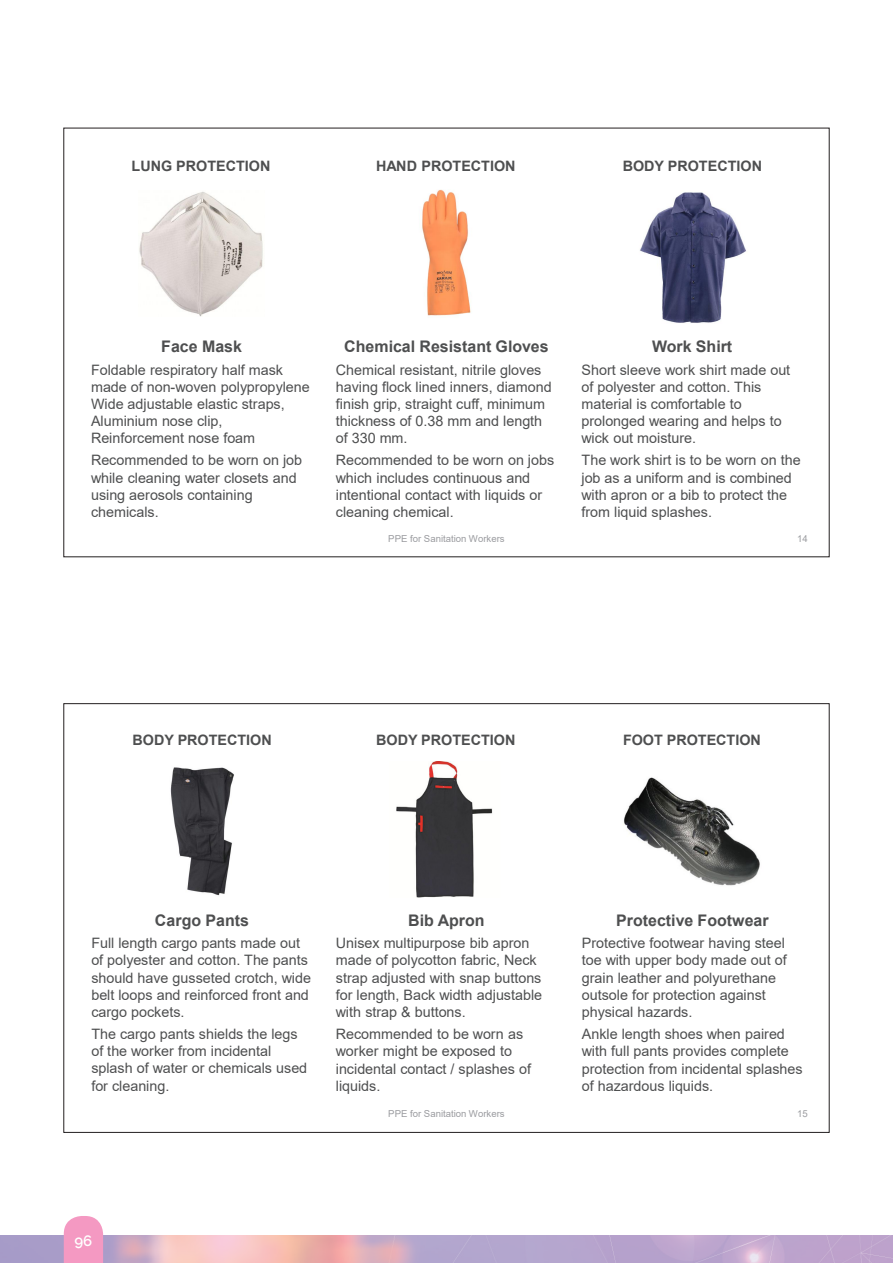
<style>
.page{position:relative;width:893px;height:1263px;background:#fff}
.page>*{position:absolute;margin:0;border:0;box-sizing:border-box;transform-origin:0 0}
.t1{font:700 16.05px "Arial";color:#4e4f50}
.t2{font:600 15px "Raleway";color:#fff}
.t3{font:14.4px/17.2px "Arial";color:#4e4f50}
.t4{font:700 14.4px "Arial";color:#4e4f50}
.t5{font:9.6px "Arial";color:#9b9ca0}
</style>
<div class="page">
<img style="left:422px;top:189px;width:49px;height:127px">
<img style="left:139px;top:191px;width:124px;height:126px">
<img style="left:640px;top:192px;width:106px;height:131px">
<img style="left:396px;top:761px;width:97px;height:136px">
<img style="left:170px;top:767px;width:64px;height:129px">
<img style="left:623px;top:777px;width:137px;height:109px">
<img style="left:0;top:1235px;width:893px;height:28px">
<svg style="left:64px;top:1216px;width:39px;height:47px;background:#f49fc6"></svg>
<p class="t4" style="left:132px;top:156px;width:140px">LUNG PROTECTION</p>
<p class="t4" style="left:376px;top:156px;width:141px">HAND PROTECTION</p>
<p class="t4" style="left:623px;top:156px;width:141px">BODY PROTECTION</p>
<p class="t1" style="left:161px;top:335px;width:82px">Face Mask</p>
<p class="t3" style="left:91px;top:361px;width:220px">Foldable respiratory half mask made of non-woven polypropylene<br>Wide adjustable elastic straps,<br>Aluminium nose clip,<br>Reinforcement nose foam</p>
<p class="t3" style="left:91px;top:452px;width:213px">Recommended to be worn on job while cleaning water closets and using aerosols containing chemicals.</p>
<p class="t1" style="left:344px;top:335px;width:206px">Chemical Resistant Gloves</p>
<p class="t3" style="left:336px;top:361px;width:217px">Chemical resistant, nitrile gloves having flock lined inners, diamond finish grip, straight cuff, minimum thickness of 0.38 mm and length of 330 mm.</p>
<p class="t3" style="left:336px;top:452px;width:220px">Recommended to be worn on jobs which includes continuous and intentional contact with liquids or cleaning chemical.</p>
<p class="t1" style="left:652px;top:335px;width:82px">Work Shirt</p>
<p class="t3" style="left:581px;top:361px;width:210px">Short sleeve work shirt made out of polyester and cotton. This material is comfortable to prolonged wearing and helps to wick out moisture.</p>
<p class="t3" style="left:581px;top:452px;width:221px">The work shirt is to be worn on the job as a uniform and is combined with apron or a bib to protect the from liquid splashes.</p>
<p class="t5" style="left:388px;top:532px;width:118px">PPE for Sanitation Workers</p>
<p class="t5" style="left:797px;top:532px;width:12px">14</p>
<p class="t4" style="left:133px;top:729px;width:141px">BODY PROTECTION</p>
<p class="t4" style="left:376px;top:729px;width:141px">BODY PROTECTION</p>
<p class="t4" style="left:623px;top:729px;width:139px">FOOT PROTECTION</p>
<p class="t1" style="left:155px;top:909px;width:96px">Cargo Pants</p>
<p class="t3" style="left:91px;top:934px;width:221px">Full length cargo pants made out of polyester and cotton. The pants should have gusseted crotch, wide belt loops and reinforced front and cargo pockets.</p>
<p class="t3" style="left:91px;top:1025px;width:217px">The cargo pants shields the legs of the worker from incidental splash of water or chemicals used for cleaning.</p>
<p class="t1" style="left:408px;top:909px;width:78px">Bib Apron</p>
<p class="t3" style="left:336px;top:934px;width:208px">Unisex multipurpose bib apron made of polycotton fabric, Neck strap adjusted with snap buttons for length, Back width adjustable with strap &amp; buttons.</p>
<p class="t3" style="left:336px;top:1025px;width:197px">Recommended to be worn as worker might be exposed to incidental contact / splashes of liquids.</p>
<p class="t1" style="left:616px;top:909px;width:154px">Protective Footwear</p>
<p class="t3" style="left:582px;top:934px;width:206px">Protective footwear having steel toe with upper body made out of grain leather and polyurethane outsole for protection against physical hazards.</p>
<p class="t3" style="left:582px;top:1025px;width:222px">Ankle length shoes when paired with full pants provides complete protection from incidental splashes of hazardous liquids.</p>
<p class="t5" style="left:388px;top:1107px;width:118px">PPE for Sanitation Workers</p>
<p class="t5" style="left:797px;top:1107px;width:12px">15</p>
<p class="t2" style="left:74px;top:1232px;width:19px">96</p>
</div>
